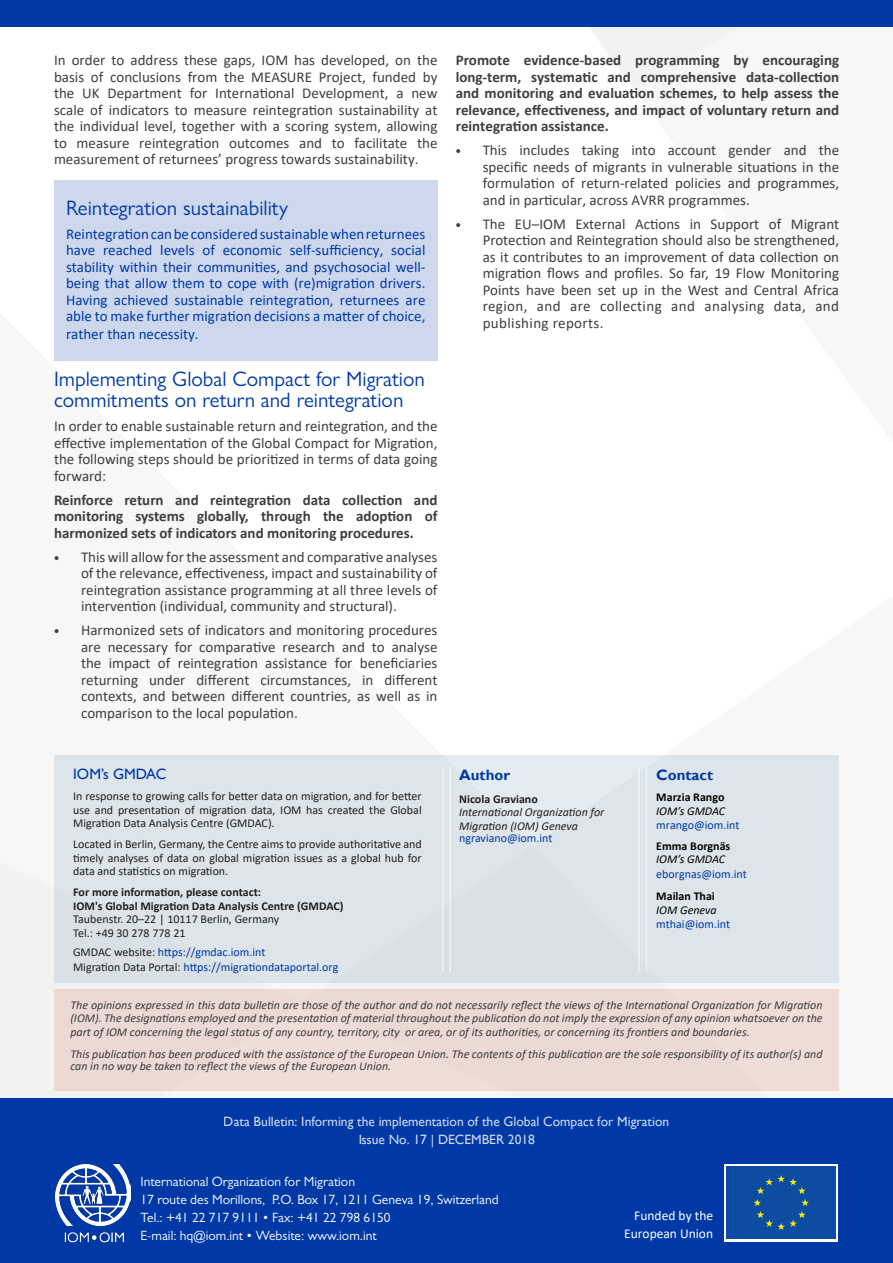
<style>
.page{position:relative;width:893px;height:1263px;background:#fff}
.page>*{position:absolute;margin:0;border:0;box-sizing:border-box;transform-origin:0 0}
.Body{font:21px/21px "Gill Sans Nova";color:#0039a6}
.Sub-heading_1{font:21px "Gill Sans Nova";color:#0039a6}
.Main_Heading_1{font:15px/16.5px "Calibri";color:#3e3e3f;text-align:justify}
.Main_Heading_1-2{font:700 15px/16.5px "Calibri";color:#3e3e3f;text-align:justify}
.Main_Heading_1-3{font:15px/16.5px "Calibri";color:#0039a6;text-align:justify}
.About_body{font:700 15px "Gill Sans";color:#0039a6}
.About_body-2{font:15px "Gill Sans";color:#0039a6}
.t1{font:13.5px/18px "Gill Sans MT Pro";color:#fff}
.t2{font:13.5px/18.1px "Gill Sans";color:#fff;text-align:center}
.t3{font:13.5px/18px "Calibri";color:#fff;text-align:right}
.t4{font:italic 12px/13.5px "Calibri";color:#3e3e3f;text-align:justify}
.About_body-3{font:12px/13.5px "Calibri";color:#231f20;text-align:justify}
.Body-2{font:12px "Calibri";color:#0039a6}
.Body-3{font:700 12px "Calibri";color:#231f20}
.Body-4{font:12px "Calibri";color:#231f20}
.Body-5{font:italic 12px/13.5px "Calibri";color:#231f20}
.Body-6{font:700 12px "Calibri";color:#040503}
.Body-7{font:italic 12px "Calibri";color:#040503}
.s1{font-family:"Myriad Hebrew";font-weight:700}
.s2{color:#231f20}
</style>
<div class="page">
<svg style="left:589px;top:27px;width:151px;height:62px"></svg>
<svg style="left:303px;top:982px;width:523px;height:116px;fill:#f2f2f2"></svg>
<div style="left:0;top:863px;width:303px;height:235px;background:#f2f2f2"></div>
<svg style="left:89px;top:1090px;width:609px;height:8px;fill:#f4f4f4"></svg>
<div style="left:0;top:1098px;width:893px;height:165px;background:#0039a6"></div>
<div style="left:0;top:0;width:893px;height:27px;background:#0039a6"></div>
<div style="left:54px;top:989px;width:785px;height:101px;background:#ebd9d4"></div>
<div style="left:724px;top:1164px;width:114px;height:77px;background:#fff"></div>
<div style="left:726px;top:1166px;width:110px;height:73px;background:#0d4da1"></div>
<svg style="left:753px;top:1175px;width:56px;height:55px"></svg>
<img style="left:56px;top:1164px;width:74px;height:79px">
<div style="left:54px;top:755px;width:785px;height:227px;background:#dde5ea"></div>
<hr style="left:449px;top:768px;width:2px;height:204px;background:#fff">
<hr style="left:442px;top:768px;width:1px;height:204px;background:#fff">
<hr style="left:646px;top:768px;width:1px;height:204px;background:#fff">
<hr style="left:638px;top:768px;width:2px;height:204px;background:#fff">
<div style="left:54px;top:180px;width:383px;height:180px;background:#cdd8ed"></div>
<p class="Main_Heading_1" style="left:54px;top:52px;width:385px">In order to address these gaps, IOM has developed, on the basis of conclusions from the MEASURE Project, funded by the UK Department for International Development, a new scale of indicators to measure reintegration sustainability at the individual level, together with a scoring system, allowing to measure reintegration outcomes and to facilitate the measurement of returnees’ progress towards sustainability.</p>
<p class="Sub-heading_1" style="left:66px;top:195px;width:224px">Reintegration sustainability</p>
<p class="Main_Heading_1-3" style="left:66px;top:225px;width:361px">Reintegration can be considered sustainable when returnees have reached levels of economic self-sufficiency, social stability within their communities, and psychosocial well&shy;being that allow them to cope with (re)migration drivers.<br>Having achieved sustainable reintegration, returnees are able to make further migration decisions a matter of choice,</p>
<p class="Main_Heading_1-3" style="left:66px;top:326px;width:134px">rather than necessity.</p>
<p class="Body" style="left:54px;top:368px;width:372px">Implementing Global Compact for Migration commitments on return and reintegration</p>
<p class="Main_Heading_1" style="left:54px;top:417px;width:385px">In order to enable sustainable return and reintegration, and the effective implementation of the Global Compact for Migration, the following steps should be prioritized in terms of data going forward:</p>
<p class="Main_Heading_1-2" style="left:54px;top:491px;width:385px">Reinforce return and reintegration data collection and monitoring systems globally, through the adoption of harmonized sets of indicators and monitoring procedures.</p>
<p class="Main_Heading_1" style="left:81px;top:548px;width:358px;text-indent:-27px"><span class="s1">•</span> This will allow for the assessment and comparative analyses of the relevance, effectiveness, impact and sustainability of reintegration assistance programming at all three levels of intervention (individual, community and structural).</p>
<p class="Main_Heading_1" style="left:81px;top:621px;width:358px;text-indent:-27px"><span class="s1">•</span> Harmonized sets of indicators and monitoring procedures are necessary for comparative research and to analyse the impact of reintegration assistance for beneficiaries returning under different circumstances, in different contexts, and between different countries, as well as in comparison to the local population.</p>
<p class="Main_Heading_1-2" style="left:456px;top:52px;width:385px">Promote evidence-based programming by encouraging long-term, systematic and comprehensive data-collection and monitoring and evaluation schemes, to help assess the relevance, effectiveness, and impact of voluntary return and reintegration assistance.</p>
<p class="Main_Heading_1" style="left:483px;top:142px;width:358px;text-indent:-27px"><span class="s1">•</span> This includes taking into account gender and the specific needs of migrants in vulnerable situations in the formulation of return-related policies and programmes, and in particular, across AVRR programmes.</p>
<p class="Main_Heading_1" style="left:483px;top:215px;width:358px;text-indent:-27px"><span class="s1">•</span> The EU–IOM External Actions in Support of Migrant Protection and Reintegration should also be strengthened, as it contributes to an improvement of data collection on migration flows and profiles. So far, 19 Flow Monitoring Points have been set up in the West and Central Africa region, and are collecting and analysing data, and publishing reports.</p>
<p class="About_body-2" style="left:73px;top:765px;width:95px">IOM’s GMDAC</p>
<p class="About_body-3" style="left:73px;top:789px;width:350px">In response to growing calls for better data on migration, and for better use and presentation of migration data, IOM has created the Global Migration Data Analysis Centre (GMDAC).</p>
<p class="About_body-3" style="left:73px;top:837px;width:350px">Located in Berlin, Germany, the Centre aims to provide authoritative and timely analyses of data on global migration issues as a global hub for data and statistics on migration.</p>
<p class="Body-3" style="left:73px;top:884px;width:189px">For more information, please contact:</p>
<p class="Body-3" style="left:73px;top:897px;width:272px">IOM's Global Migration Data Analysis Centre (GMDAC)</p>
<p class="Body-4" style="left:73px;top:911px;width:207px">Taubenstr. 20–22 | 10117 Berlin, Germany</p>
<p class="Body-4" style="left:73px;top:924px;width:114px">Tel.: +49 30 278 778 21</p>
<p class="Body-2" style="left:73px;top:944px;width:194px"><span class="s2">GMDAC website:</span> https://gmdac.iom.int</p>
<p class="Body-2" style="left:73px;top:958px;width:267px"><span class="s2">Migration Data Portal:</span> https://migrationdataportal.org</p>
<p class="About_body" style="left:459px;top:766px;width:52px">Author</p>
<p class="Body-3" style="left:459px;top:790px;width:80px">Nicola Graviano</p>
<p class="Body-5" style="left:459px;top:805px;width:147px">International Organization for<br>Migration (IOM) Geneva</p>
<p class="Body-2" style="left:459px;top:829px;width:95px">ngraviano@iom.int</p>
<p class="About_body" style="left:656px;top:766px;width:58px">Contact</p>
<p class="Body-6" style="left:656px;top:788px;width:70px">Marzia Rango</p>
<p class="Body-7" style="left:656px;top:802px;width:70px">IOM’s GMDAC</p>
<p class="Body-2" style="left:656px;top:816px;width:85px">mrango@iom.int</p>
<p class="Body-6" style="left:656px;top:837px;width:76px">Emma Borgnäs</p>
<p class="Body-7" style="left:656px;top:851px;width:70px">IOM’s GMDAC</p>
<p class="Body-2" style="left:656px;top:865px;width:92px">eborgnas@iom.int</p>
<p class="Body-6" style="left:656px;top:888px;width:60px">Mailan Thai</p>
<p class="Body-7" style="left:656px;top:901px;width:62px">IOM Geneva</p>
<p class="Body-2" style="left:656px;top:916px;width:75px">mthai@iom.int</p>
<p class="t4" style="left:70px;top:997px;width:754px">The opinions expressed in this data bulletin are those of the author and do not necessarily reflect the views of the International Organization for Migration (IOM). The designations employed and the presentation of material throughout the publication do not imply the expression of any opinion whatsoever on the part of IOM concerning the legal status of any country, territory, city or area, or of its authorities, or concerning its frontiers and boundaries.</p>
<p class="t4" style="left:70px;top:1048px;width:754px;line-height:12px">This publication has been produced with the assistance of the European Union. The contents of this publication are the sole responsibility of its author(s) and can in no way be taken to reflect the views of the European Union.</p>
<p class="t2" style="left:224px;top:1113px;width:447px">Data Bulletin: Informing the implementation of the Global Compact for Migration<br>Issue No. 17 | DECEMBER 2018</p>
<p class="t1" style="left:141px;top:1172px;width:360px">International Organization for Migration<br>17 route des Morillons, P.O. Box 17, 1211 Geneva 19, Switzerland Tel.: +41 22 717 9111 • Fax: +41 22 798 6150<br>E-mail: hq@iom.int • Website: www.iom.int</p>
<p class="t3" style="left:624px;top:1206px;width:90px">Funded by the<br>European Union</p>
</div>
